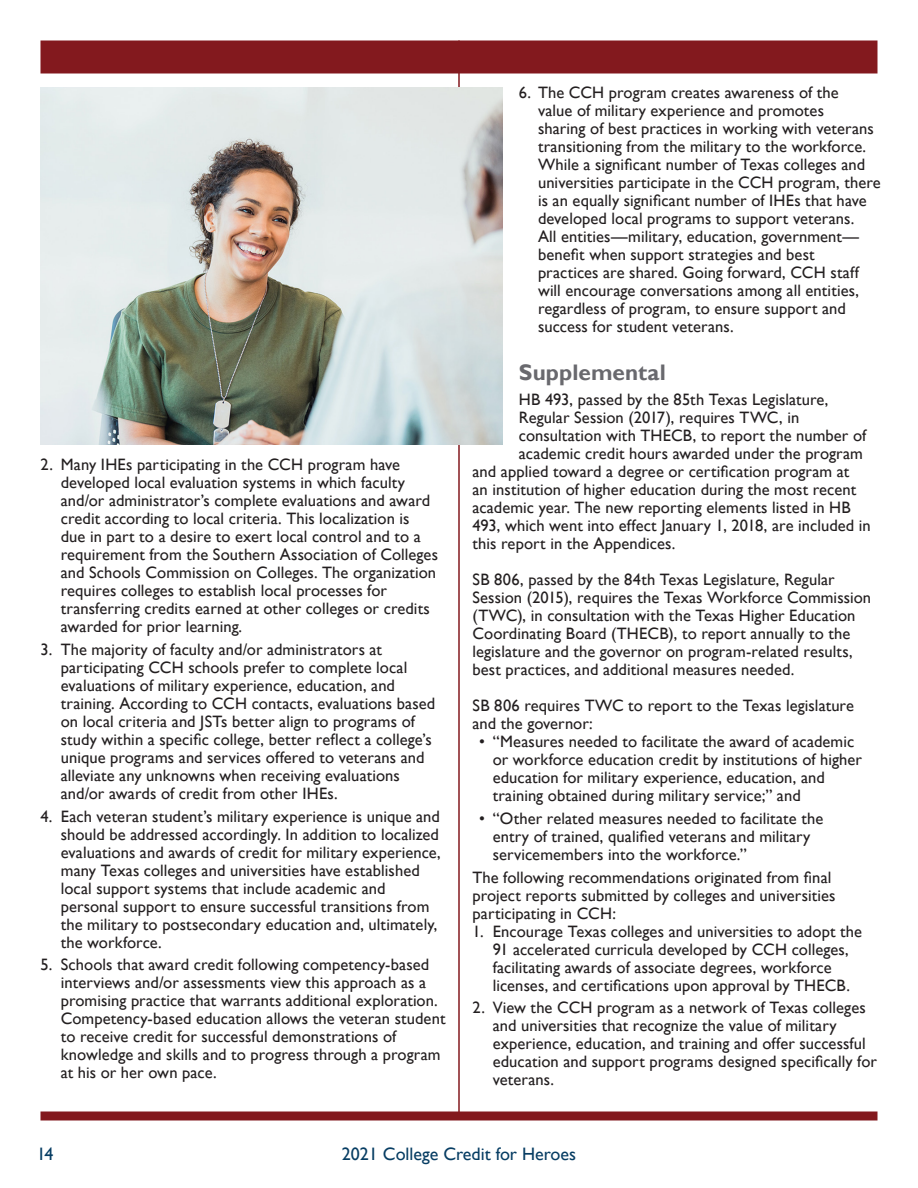
<style>
.page{position:relative;width:918px;height:1188px;background:#fff}
.page>*{position:absolute;margin:0;border:0;box-sizing:border-box;transform-origin:0 0}
.t1{font:700 22.5px "Gill Sans";letter-spacing:.005em;color:#69696e}
.t2{font:18px "Gill Sans";color:#073d63}
.t3{font:16.5px/18px "Gill Sans";letter-spacing:.005em;color:#231f20}
</style>
<div class="page">
<div style="left:40px;top:40px;width:838px;height:34px;background:#83191e"></div>
<div style="left:40px;top:1112px;width:838px;height:8px;background:#83191e"></div>
<hr style="left:458px;top:40px;width:2px;height:1076px;background:#83191e">
<img style="left:40px;top:87px;width:463px;height:358px">
<p class="t3" style="left:61px;top:456px;width:379px;text-indent:-20px">2. Many IHEs participating in the CCH program have developed local evaluation systems in which faculty and/or administrator’s complete evaluations and award credit according to local criteria. This localization is due in part to a desire to exert local control and to a requirement from the Southern Association of Colleges and Schools Commission on Colleges. The organization requires colleges to establish local processes for transferring credits earned at other colleges or credits awarded for prior learning.</p>
<p class="t3" style="left:61px;top:640px;width:376px;text-indent:-20px">3. The majority of faculty and/or administrators at participating CCH schools prefer to complete local evaluations of military experience, education, and training. According to CCH contacts, evaluations based on local criteria and JSTs better align to programs of study within a specific college, better reflect a college’s unique programs and services offered to veterans and alleviate any unknowns when receiving evaluations and/or awards of credit from other IHEs.</p>
<p class="t3" style="left:61px;top:807px;width:382px;text-indent:-20px">4. Each veteran student’s military experience is unique and should be addressed accordingly. In addition to localized evaluations and awards of credit for military experience, many Texas colleges and universities have established local support systems that include academic and personal support to ensure successful transitions from the military to postsecondary education and, ultimately, the workforce.</p>
<p class="t3" style="left:61px;top:956px;width:386px;text-indent:-20px">5. Schools that award credit following competency-based interviews and/or assessments view this approach as a promising practice that warrants additional exploration.<br>Competency-based education allows the veteran student to receive credit for successful demonstrations of knowledge and skills and to progress through a program at his or her own pace.</p>
<p class="t3" style="left:538px;top:84px;width:344px;text-indent:-19px">6. The CCH program creates awareness of the<br>value of military experience and promotes<br>sharing of best practices in working with veterans transitioning from the military to the workforce.<br>While a significant number of Texas colleges and universities participate in the CCH program, there is an equally significant number of IHEs that have developed local programs to support veterans.<br>All entities—military, education, government— benefit when support strategies and best<br>practices are shared. Going forward, CCH staff will encourage conversations among all entities, regardless of program, to ensure support and success for student veterans.</p>
<h3 class="t1" style="left:519px;top:359px;width:149px">Supplemental</h3>
<p class="t3" style="left:519px;top:391px;width:311px">HB 493, passed by the 85th Texas Legislature,</p>
<p class="t3" style="left:519px;top:409px;width:282px">Regular Session (2017), requires TWC, in</p>
<p class="t3" style="left:519px;top:427px;width:349px">consultation with THECB, to report the number of</p>
<p class="t3" style="left:519px;top:445px;width:346px">academic credit hours awarded under the program</p>
<p class="t3" style="left:472px;top:463px;width:378px">and applied toward a degree or certification program at</p>
<p class="t3" style="left:472px;top:481px;width:385px">an institution of higher education during the most recent</p>
<p class="t3" style="left:472px;top:499px;width:380px">academic year. The new reporting elements listed in HB</p>
<p class="t3" style="left:472px;top:517px;width:400px">493, which went into effect January 1, 2018, are included in</p>
<p class="t3" style="left:472px;top:535px;width:204px">this report in the Appendices.</p>
<p class="t3" style="left:472px;top:571px;width:400px">SB 806, passed by the 84th Texas Legislature, Regular Session (2015), requires the Texas Workforce Commission (TWC), in consultation with the Texas Higher Education Coordinating Board (THECB), to report annually to the legislature and the governor on program-related results, best practices, and additional measures needed.</p>
<p class="t3" style="left:472px;top:697px;width:383px">SB 806 requires TWC to report to the Texas legislature and the governor:</p>
<p class="t3" style="left:493px;top:733px;width:371px;text-indent:-13px">• “Measures needed to facilitate the award of academic or workforce education credit by institutions of higher education for military experience, education, and training obtained during military service;” and</p>
<p class="t3" style="left:493px;top:809px;width:332px;text-indent:-13px">• “Other related measures needed to facilitate the entry of trained, qualified veterans and military servicemembers into the workforce.”</p>
<p class="t3" style="left:472px;top:868px;width:365px">The following recommendations originated from final project reports submitted by colleges and universities participating in CCH:</p>
<p class="t3" style="left:493px;top:922px;width:371px;text-indent:-20px">1. Encourage Texas colleges and universities to adopt the 91 accelerated curricula developed by CCH colleges, facilitating awards of associate degrees, workforce licenses, and certifications upon approval by THECB.</p>
<p class="t3" style="left:493px;top:999px;width:386px;text-indent:-20px">2. View the CCH program as a network of Texas colleges and universities that recognize the value of military experience, education, and training and offer successful education and support programs designed specifically for veterans.</p>
<p class="t2" style="left:37px;top:1144px;width:18px">14</p>
<p class="t2" style="left:342px;top:1143px;width:236px">2021 College Credit for Heroes</p>
</div>
